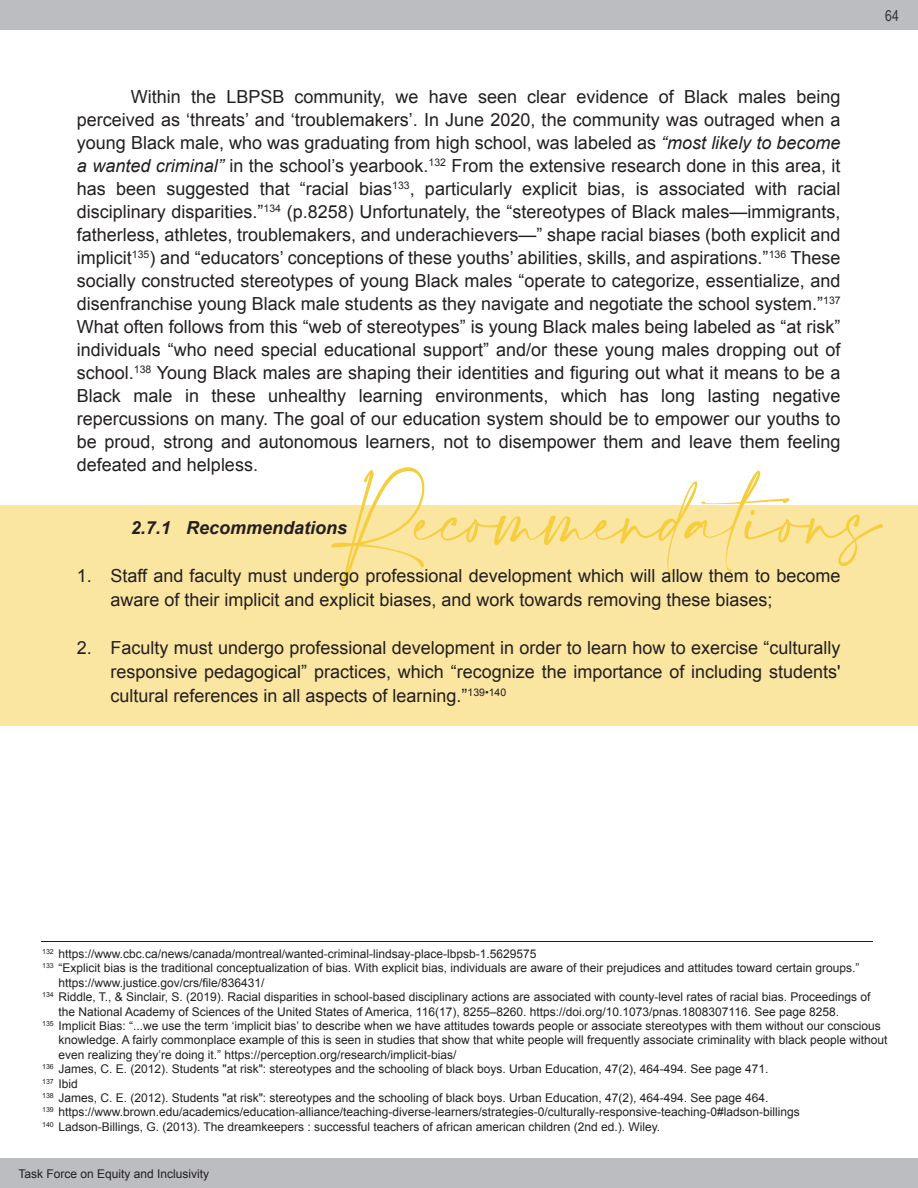
<style>
.page{position:relative;width:918px;height:1188px;background:#fff}
.page>*{position:absolute;margin:0;border:0;box-sizing:border-box;transform-origin:0 0}
.t1{font:58.5px "Amalfi Coast";color:#f6ce3d;scale:.94 1}
.t2{font:18px/23px "Arial";color:#231f20;text-align:justify}
.t3{font:italic 700 18px "Arial";color:#231f20}
.t4{font:15px "Arial Narrow";color:#313232}
.t5{font:12px "Arial";color:#231f20}
.s1{font-style:italic}
</style>
<div class="page">
<div style="left:0;top:1158px;width:918px;height:30px;background:#bcbdc0"></div>
<div style="left:0;top:0;width:918px;height:30px;background:#bcbdc0"></div>
<div style="left:0;top:505px;width:918px;height:221px;background:#fae5a1"></div>
<hr style="left:41px;top:942px;width:832px;height:1px;background:#231f20">
<p class="t4" style="left:885px;top:4px;width:15px">64</p>
<p class="t2" style="left:77px;top:86px;width:765px;text-indent:54px">Within the LBPSB community, we have seen clear evidence of Black males being perceived as ‘threats’ and ‘troublemakers’. In June 2020, the community was outraged when a young Black male, who was graduating from high school, was labeled as <span class="s1">“most likely to become a wanted criminal”</span> in the school’s yearbook.<sup>132</sup> From the extensive research done in this area, it has been suggested that “racial bias<sup>133</sup>, particularly explicit bias, is associated with racial disciplinary disparities.”<sup>134</sup> (p.8258) Unfortunately, the “stereotypes of Black males—immigrants, fatherless, athletes, troublemakers, and underachievers—” shape racial biases (both explicit and implicit<sup>135</sup>) and “educators’ conceptions of these youths’ abilities, skills, and aspirations.”<sup>136</sup> These socially constructed stereotypes of young Black males “operate to categorize, essentialize, and disenfranchise young Black male students as they navigate and negotiate the school system.”<sup>137<br></sup>What often follows from this “web of stereotypes” is young Black males being labeled as “at risk” individuals “who need special educational support” and/or these young males dropping out of school.<sup>138</sup> Young Black males are shaping their identities and figuring out what it means to be a Black male in these unhealthy learning environments, which has long lasting negative repercussions on many. The goal of our education system should be to empower our youths to be proud, strong and autonomous learners, not to disempower them and leave them feeling defeated and helpless.</p>
<h1 class="t1" style="left:341px;top:487px;width:575px">Recommendations</h1>
<p class="t3" style="left:131px;top:516px;width:218px">2.7.1 Recommendations</p>
<p class="t2" style="left:110px;top:564px;width:732px;line-height:24px;text-indent:-33px">1. Staff and faculty must undergo professional development which will allow them to become aware of their implicit and explicit biases, and work towards removing these biases;</p>
<p class="t2" style="left:110px;top:636px;width:732px;line-height:24px;text-indent:-33px">2. Faculty must undergo professional development in order to learn how to exercise “culturally responsive pedagogical” practices, which “recognize the importance of including students' cultural references in all aspects of learning.”<sup>139•140</sup></p>
<p class="t5" style="left:42px;top:946px;width:496px"><sup>132</sup> https://www.cbc.ca/news/canada/montreal/wanted-criminal-lindsay-place-lbpsb-1.5629575</p>
<p class="t5" style="left:42px;top:960px;width:819px"><sup>133</sup> “Explicit bias is the traditional conceptualization of bias. With explicit bias, individuals are aware of their prejudices and attitudes toward certain groups.”</p>
<p class="t5" style="left:58px;top:975px;width:208px">https://www.justice.gov/crs/file/836431/</p>
<p class="t5" style="left:42px;top:989px;width:830px"><sup>134</sup> Riddle, T., &amp; Sinclair, S. (2019). Racial disparities in school-based disciplinary actions are associated with county-level rates of racial bias. Proceedings of</p>
<p class="t5" style="left:58px;top:1004px;width:782px">the National Academy of Sciences of the United States of America, 116(17), 8255–8260. https://doi.org/10.1073/pnas.1808307116. See page 8258.</p>
<p class="t5" style="left:42px;top:1018px;width:840px"><sup>135</sup> Implicit Bias: “...we use the term ‘implicit bias’ to describe when we have attitudes towards people or associate stereotypes with them without our conscious</p>
<p class="t5" style="left:58px;top:1032px;width:831px">knowledge. A fairly commonplace example of this is seen in studies that show that white people will frequently associate criminality with black people without</p>
<p class="t5" style="left:58px;top:1047px;width:400px">even realizing they’re doing it.” https://perception.org/research/implicit-bias/</p>
<p class="t5" style="left:42px;top:1061px;width:728px"><sup>136</sup> James, C. E. (2012). Students "at risk": stereotypes and the schooling of black boys. Urban Education, 47(2), 464-494. See page 471.</p>
<p class="t5" style="left:42px;top:1076px;width:37px"><sup>137</sup> Ibid</p>
<p class="t5" style="left:42px;top:1090px;width:728px"><sup>138</sup> James, C. E. (2012). Students "at risk": stereotypes and the schooling of black boys. Urban Education, 47(2), 464-494. See page 464.</p>
<p class="t5" style="left:42px;top:1104px;width:759px"><sup>139</sup> https://www.brown.edu/academics/education-alliance/teaching-diverse-learners/strategies-0/culturally-responsive-teaching-0#ladson-billings</p>
<p class="t5" style="left:42px;top:1119px;width:620px"><sup>140</sup> Ladson-Billings, G. (2013). The dreamkeepers : successful teachers of african american children (2nd ed.). Wiley.</p>
<p class="t5" style="left:19px;top:1166px;width:192px">Task Force on Equity and Inclusivity</p>
</div>
